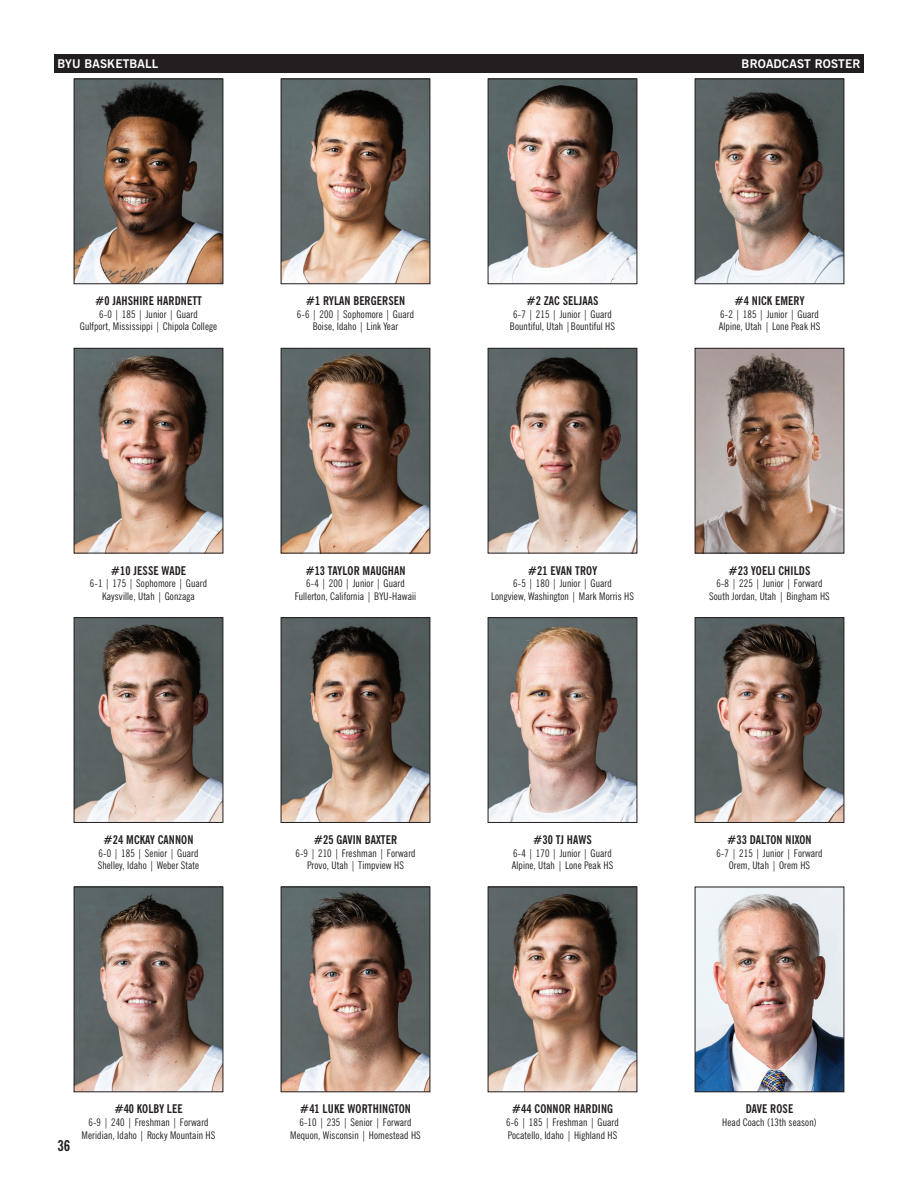
<style>
.page{position:relative;width:918px;height:1188px;background:#fff}
.page>*{position:absolute;margin:0;border:0;box-sizing:border-box;transform-origin:0 0}
.t1{font:700 condensed 15px "News Gothic BT";color:#231f20}
.t2{font:700 condensed 12px "News Gothic BT";letter-spacing:.01em;color:#231f20}
.t3{font:700 12px "News Gothic BT";letter-spacing:.01em;color:#fff}
.t4{font:condensed 10.5px/12.6px "News Gothic BT";letter-spacing:.01em;color:#231f20;text-align:center}
</style>
<div class="page">
<img style="left:76px;top:81px;width:145px;height:201px">
<div style="left:74px;top:79px;width:149px;height:205px;border:1px solid #231f20"></div>
<div style="left:54px;top:54px;width:810px;height:18px;background:#231f20"></div>
<img style="left:283px;top:81px;width:145px;height:201px">
<div style="left:281px;top:79px;width:149px;height:205px;border:1px solid #231f20"></div>
<img style="left:490px;top:81px;width:145px;height:201px">
<div style="left:488px;top:79px;width:149px;height:205px;border:1px solid #231f20"></div>
<img style="left:697px;top:81px;width:145px;height:201px">
<div style="left:695px;top:79px;width:149px;height:205px;border:1px solid #231f20"></div>
<img style="left:76px;top:350px;width:145px;height:201px">
<div style="left:74px;top:348px;width:149px;height:205px;border:1px solid #231f20"></div>
<img style="left:283px;top:350px;width:145px;height:201px">
<div style="left:281px;top:348px;width:149px;height:205px;border:1px solid #231f20"></div>
<img style="left:697px;top:350px;width:145px;height:201px">
<div style="left:695px;top:348px;width:149px;height:205px;border:1px solid #231f20"></div>
<img style="left:283px;top:619px;width:145px;height:202px">
<div style="left:281px;top:617px;width:149px;height:206px;border:1px solid #231f20"></div>
<img style="left:490px;top:619px;width:145px;height:202px">
<div style="left:488px;top:617px;width:149px;height:206px;border:1px solid #231f20"></div>
<img style="left:697px;top:619px;width:145px;height:202px">
<div style="left:695px;top:617px;width:149px;height:206px;border:1px solid #231f20"></div>
<img style="left:76px;top:619px;width:145px;height:202px">
<div style="left:74px;top:617px;width:149px;height:206px;border:1px solid #231f20"></div>
<img style="left:490px;top:350px;width:145px;height:201px">
<div style="left:488px;top:348px;width:149px;height:205px;border:1px solid #231f20"></div>
<img style="left:76px;top:889px;width:145px;height:201px">
<div style="left:74px;top:887px;width:149px;height:205px;border:1px solid #231f20"></div>
<img style="left:283px;top:889px;width:145px;height:201px">
<div style="left:281px;top:887px;width:149px;height:205px;border:1px solid #231f20"></div>
<img style="left:490px;top:889px;width:145px;height:201px">
<div style="left:488px;top:887px;width:149px;height:205px;border:1px solid #231f20"></div>
<img style="left:697px;top:889px;width:145px;height:201px">
<div style="left:695px;top:887px;width:149px;height:205px;border:1px solid #231f20"></div>
<p class="t3" style="left:58px;top:56px;width:102px">BYU BASKETBALL</p>
<p class="t3" style="left:742px;top:56px;width:120px">BROADCAST ROSTER</p>
<p class="t2" style="left:95px;top:294px;width:108px">#0 JAHSHIRE HARDNETT</p>
<p class="t4" style="left:80px;top:308px;width:139px">6-0 | 185 | Junior | Guard<br>Gulfport, Mississippi | Chipola College</p>
<p class="t2" style="left:306px;top:294px;width:101px">#1 RYLAN BERGERSEN</p>
<p class="t4" style="left:297px;top:308px;width:119px">6-6 | 200 | Sophomore | Guard<br>Boise, Idaho | Link Year</p>
<p class="t2" style="left:526px;top:294px;width:74px">#2 ZAC SELJAAS</p>
<p class="t4" style="left:510px;top:308px;width:107px">6-7 | 215 | Junior | Guard<br>Bountiful, Utah |Bountiful HS</p>
<p class="t2" style="left:734px;top:294px;width:72px">#4 NICK EMERY</p>
<p class="t4" style="left:719px;top:308px;width:103px;text-align:left">6-2 | 185 | Junior | Guard<br>Alpine, Utah | Lone Peak HS</p>
<p class="t2" style="left:111px;top:563px;width:77px">#10 JESSE WADE</p>
<p class="t4" style="left:90px;top:577px;width:119px">6-1 | 175 | Sophomore | Guard<br>Kaysville, Utah | Gonzaga</p>
<p class="t2" style="left:305px;top:563px;width:102px">#13 TAYLOR MAUGHAN</p>
<p class="t4" style="left:295px;top:577px;width:123px">6-4 | 200 | Junior | Guard<br>Fullerton, California | BYU-Hawaii</p>
<p class="t2" style="left:528px;top:563px;width:71px">#21 EVAN TROY</p>
<p class="t4" style="left:491px;top:577px;width:144px">6-5 | 180 | Junior | Guard<br>Longview, Washington | Mark Morris HS</p>
<p class="t2" style="left:729px;top:563px;width:83px">#23 YOELI CHILDS</p>
<p class="t4" style="left:709px;top:577px;width:122px">6-8 | 225 | Junior | Forward<br>South Jordan, Utah | Bingham HS</p>
<p class="t2" style="left:104px;top:832px;width:91px">#24 MCKAY CANNON</p>
<p class="t4" style="left:98px;top:846px;width:103px;text-align:left">6-0 | 185 | Senior | Guard<br>Shelley, Idaho | Weber State</p>
<p class="t2" style="left:314px;top:832px;width:85px">#25 GAVIN BAXTER</p>
<p class="t4" style="left:295px;top:846px;width:122px">6-9 | 210 | Freshman | Forward<br>Provo, Utah | Timpview HS</p>
<p class="t2" style="left:533px;top:832px;width:60px">#30 TJ HAWS</p>
<p class="t4" style="left:512px;top:846px;width:103px;text-align:left">6-4 | 170 | Junior | Guard<br>Alpine, Utah | Lone Peak HS</p>
<p class="t2" style="left:727px;top:832px;width:86px">#33 DALTON NIXON</p>
<p class="t4" style="left:717px;top:846px;width:107px">6-7 | 215 | Junior | Forward<br>Orem, Utah | Orem HS</p>
<h1 class="t1" style="left:57px;top:1136px;width:14px">36</h1>
<p class="t2" style="left:114px;top:1102px;width:70px">#40 KOLBY LEE</p>
<p class="t4" style="left:82px;top:1116px;width:135px">6-9 | 240 | Freshman | Forward<br>Meridian, Idaho | Rocky Mountain HS</p>
<p class="t2" style="left:300px;top:1102px;width:113px">#41 LUKE WORTHINGTON</p>
<p class="t4" style="left:290px;top:1116px;width:132px">6-10 | 235 | Senior | Forward<br>Mequon, Wisconsin | Homestead HS</p>
<p class="t2" style="left:512px;top:1102px;width:103px">#44 CONNOR HARDING</p>
<p class="t4" style="left:506px;top:1116px;width:114px;text-align:left">6-6 | 185 | Freshman | Guard<br>Pocatello, Idaho | Highland HS</p>
<p class="t2" style="left:746px;top:1102px;width:49px">DAVE ROSE</p>
<p class="t4" style="left:722px;top:1116px;width:96px">Head Coach (13th season)</p>
</div>
